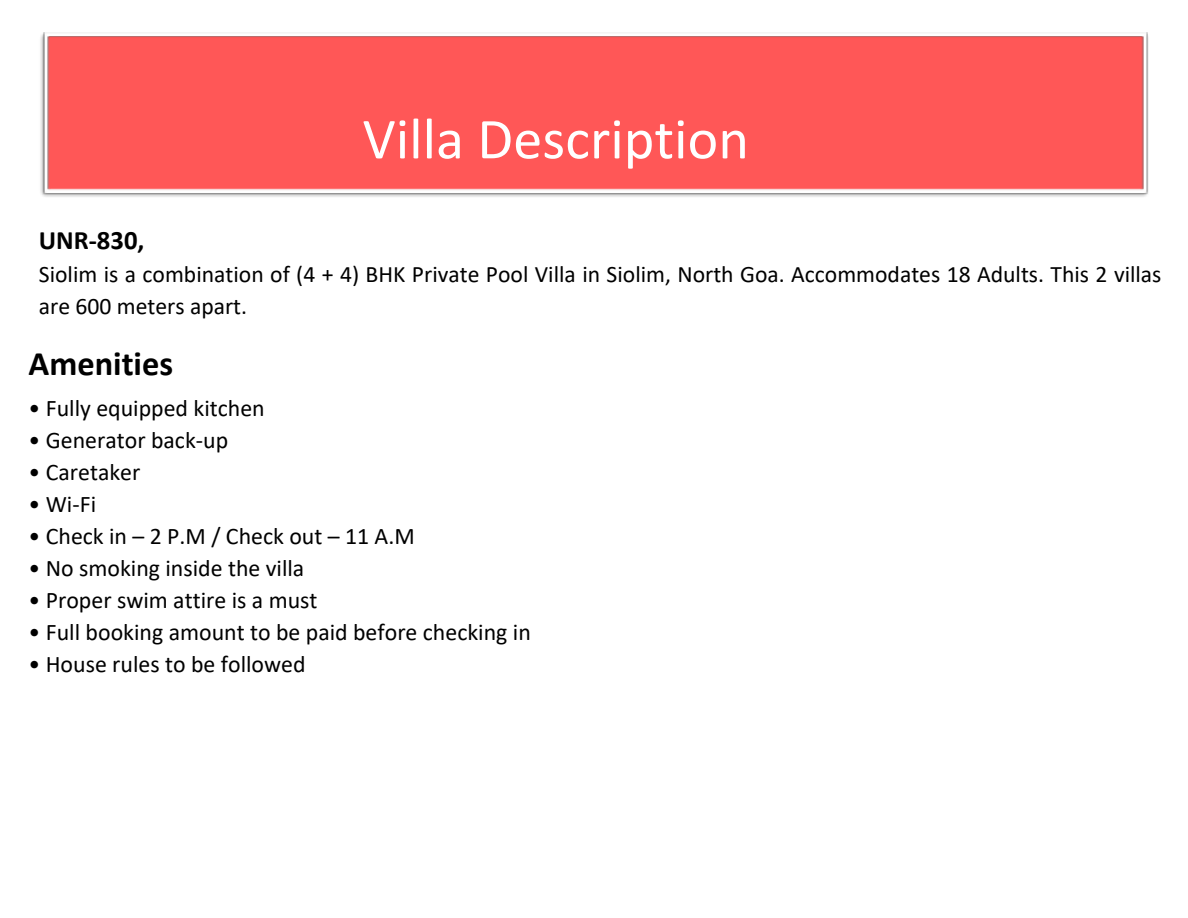
<style>
.page{position:relative;width:1188px;height:918px;background:#fff}
.page>*{position:absolute;margin:0;border:0;box-sizing:border-box;transform-origin:0 0}
.t1{font:58.5px "Calibri";color:#fff}
.t2{font:700 34.5px "Calibri";color:#000}
.t3{font:700 26.7px "Calibri";color:#000}
.t4{font:23.85px "Calibri";color:#000}
.t5{font:23.7px/32.7px "Calibri";color:#000}
</style>
<div class="page">
<img style="left:40px;top:32px;width:1109px;height:165px">
<img style="left:44px;top:33px;width:1103px;height:162px">
<p class="t1" style="left:363px;top:114px;width:388px">Villa Description</p>
<p class="t3" style="left:39px;top:229px;width:107px">UNR-830,</p>
<p class="t5" style="left:39px;top:259px;width:1124px">Siolim is a combination of (4 + 4) BHK Private Pool Villa in Siolim, North Goa. Accommodates 18 Adults. This 2 villas are 600 meters apart.</p>
<p class="t2" style="left:29px;top:350px;width:146px">Amenities</p>
<p class="t4" style="left:29px;top:398px;width:238px">• Fully equipped kitchen</p>
<p class="t4" style="left:29px;top:430px;width:201px">• Generator back-up</p>
<p class="t4" style="left:29px;top:462px;width:113px">• Caretaker</p>
<p class="t4" style="left:29px;top:494px;width:69px">• Wi-Fi</p>
<p class="t4" style="left:29px;top:526px;width:388px">• Check in – 2 P.M / Check out – 11 A.M</p>
<p class="t4" style="left:29px;top:558px;width:277px">• No smoking inside the villa</p>
<p class="t4" style="left:29px;top:590px;width:291px">• Proper swim attire is a must</p>
<p class="t4" style="left:29px;top:622px;width:504px">• Full booking amount to be paid before checking in</p>
<p class="t4" style="left:29px;top:654px;width:279px">• House rules to be followed</p>
</div>
